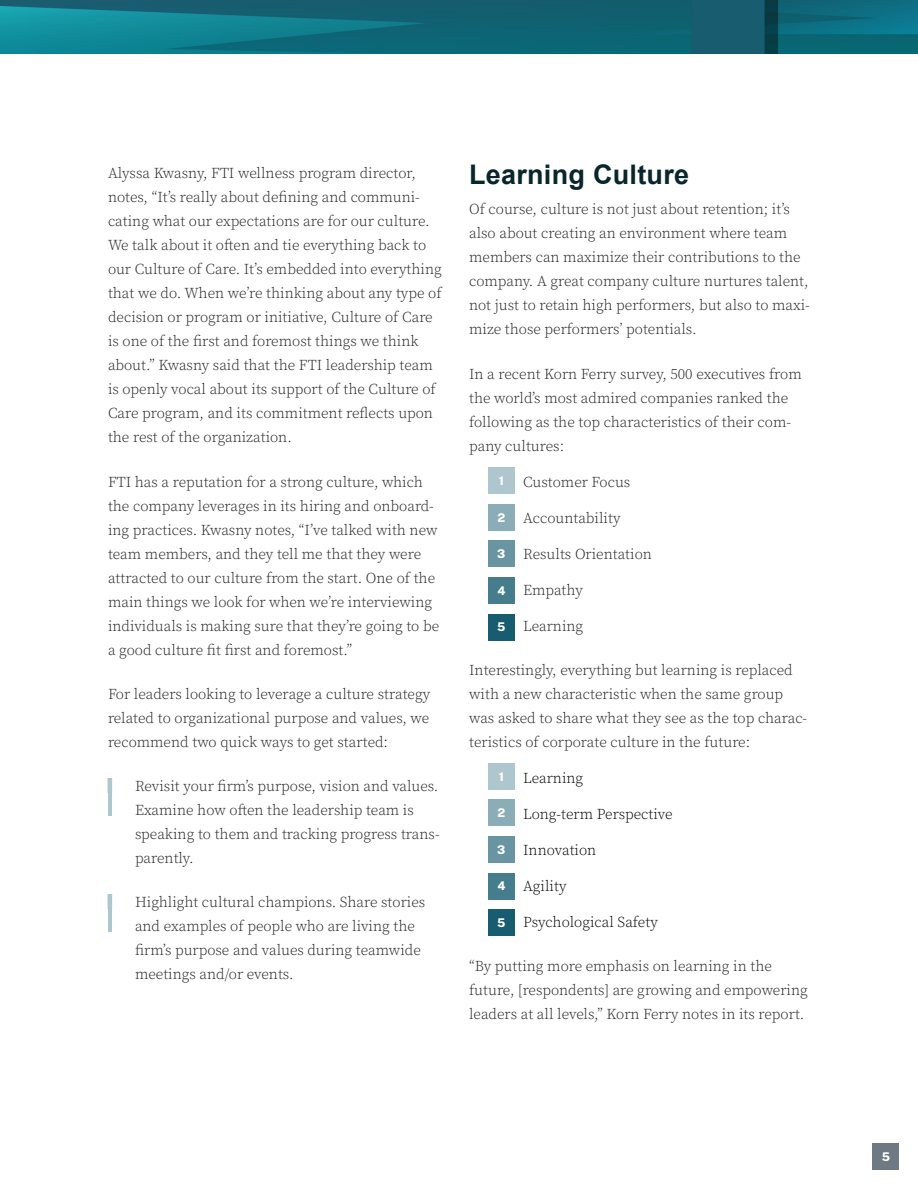
<style>
.page{position:relative;width:918px;height:1188px;background:#fff}
.page>*{position:absolute;margin:0;border:0;box-sizing:border-box;transform-origin:0 0}
.SUBTITLE{font:700 27px "Arial";letter-spacing:.01em;color:#0a262d}
.body{font:300 15px/24px "Source Serif Pro";color:#231f20}
.t1{font:300 15px "Source Serif Pro";color:#000}
.t2{font:800 12px "Public Sans";color:#fff}
</style>
<div class="page">
<div style="left:873px;top:1144px;width:26px;height:26px;background:#6e7984"></div>
<div style="left:488px;top:614px;width:27px;height:26px;background:#185c70"></div>
<div style="left:488px;top:577px;width:27px;height:27px;background:#467d8d"></div>
<div style="left:488px;top:541px;width:27px;height:26px;background:#6995a2"></div>
<div style="left:488px;top:504px;width:27px;height:27px;background:#8badb8"></div>
<div style="left:488px;top:468px;width:27px;height:26px;background:#aec6cd"></div>
<div style="left:488px;top:909px;width:27px;height:27px;background:#185c70"></div>
<div style="left:488px;top:873px;width:27px;height:26px;background:#467d8d"></div>
<div style="left:488px;top:836px;width:27px;height:27px;background:#6995a2"></div>
<div style="left:488px;top:800px;width:27px;height:26px;background:#8badb8"></div>
<div style="left:488px;top:763px;width:27px;height:27px;background:#aec6cd"></div>
<img style="left:0;top:0;width:918px;height:54px">
<hr style="left:108px;top:778px;width:4px;height:37px;background:#aec6cd">
<hr style="left:108px;top:894px;width:4px;height:38px;background:#aec6cd">
<p class="body" style="left:108px;top:162px;width:335px">Alyssa Kwasny, FTI wellness program director, notes, “It’s really about defining and communi&shy;cating what our expectations are for our culture.<br>We talk about it often and tie everything back to our Culture of Care. It’s embedded into everything that we do. When we’re thinking about any type of decision or program or initiative, Culture of Care is one of the first and foremost things we think about.” Kwasny said that the FTI leadership team is openly vocal about its support of the Culture of Care program, and its commitment reflects upon the rest of the organization.</p>
<p class="body" style="left:108px;top:470px;width:333px">FTI has a reputation for a strong culture, which the company leverages in its hiring and onboard&shy;ing practices. Kwasny notes, “I’ve talked with new team members, and they tell me that they were attracted to our culture from the start. One of the main things we look for when we’re interviewing individuals is making sure that they’re going to be a good culture fit first and foremost.”</p>
<p class="body" style="left:108px;top:682px;width:324px;text-align:justify">For leaders looking to leverage a culture strategy related to organizational purpose and values, we recommend two quick ways to get started:</p>
<p class="body" style="left:135px;top:774px;width:306px">Revisit your firm’s purpose, vision and values.<br>Examine how often the leadership team is speaking to them and tracking progress trans&shy;parently.</p>
<p class="body" style="left:135px;top:891px;width:292px">Highlight cultural champions. Share stories and examples of people who are living the firm’s purpose and values during teamwide meetings and/or events.</p>
<p class="SUBTITLE" style="left:469px;top:156px;width:222px">Learning Culture</p>
<p class="body" style="left:469px;top:198px;width:342px">Of course, culture is not just about retention; it’s also about creating an environment where team members can maximize their contributions to the company. A great company culture nurtures talent, not just to retain high performers, but also to maxi&shy;mize those performers’ potentials.</p>
<p class="body" style="left:469px;top:362px;width:334px">In a recent Korn Ferry survey, 500 executives from the world’s most admired companies ranked the following as the top characteristics of their com&shy;pany cultures:</p>
<p class="body" style="left:496px;top:470px;width:136px">1. Customer Focus</p>
<p class="body" style="left:496px;top:506px;width:126px">2. Accountability</p>
<p class="body" style="left:496px;top:542px;width:157px">3. Results Orientation</p>
<p class="body" style="left:496px;top:578px;width:88px">4. Empathy</p>
<p class="body" style="left:496px;top:614px;width:89px">5. Learning</p>
<p class="body" style="left:469px;top:658px;width:340px">Interestingly, everything but learning is replaced with a new characteristic when the same group was asked to share what they see as the top charac&shy;teristics of corporate culture in the future:</p>
<p class="t1" style="left:496px;top:768px;width:89px">1. Learning</p>
<p class="t1" style="left:496px;top:804px;width:178px">2. Long-term Perspective</p>
<p class="t1" style="left:496px;top:840px;width:102px">3. Innovation</p>
<p class="t1" style="left:496px;top:876px;width:72px">4. Agility</p>
<p class="t1" style="left:496px;top:912px;width:163px">5. Psychological Safety</p>
<p class="body" style="left:469px;top:954px;width:340px">“By putting more emphasis on learning in the future, [respondents] are growing and empowering leaders at all levels,” Korn Ferry notes in its report.</p>
<p class="t2" style="left:499px;top:472px;width:7px">1</p>
<p class="t2" style="left:497px;top:509px;width:9px">2</p>
<p class="t2" style="left:497px;top:545px;width:10px">3</p>
<p class="t2" style="left:497px;top:582px;width:10px">4</p>
<p class="t2" style="left:497px;top:618px;width:10px">5</p>
<p class="t2" style="left:499px;top:768px;width:7px">1</p>
<p class="t2" style="left:497px;top:804px;width:9px">2</p>
<p class="t2" style="left:497px;top:841px;width:10px">3</p>
<p class="t2" style="left:497px;top:877px;width:10px">4</p>
<p class="t2" style="left:497px;top:914px;width:10px">5</p>
<p class="t2" style="left:882px;top:1148px;width:10px">5</p>
</div>
